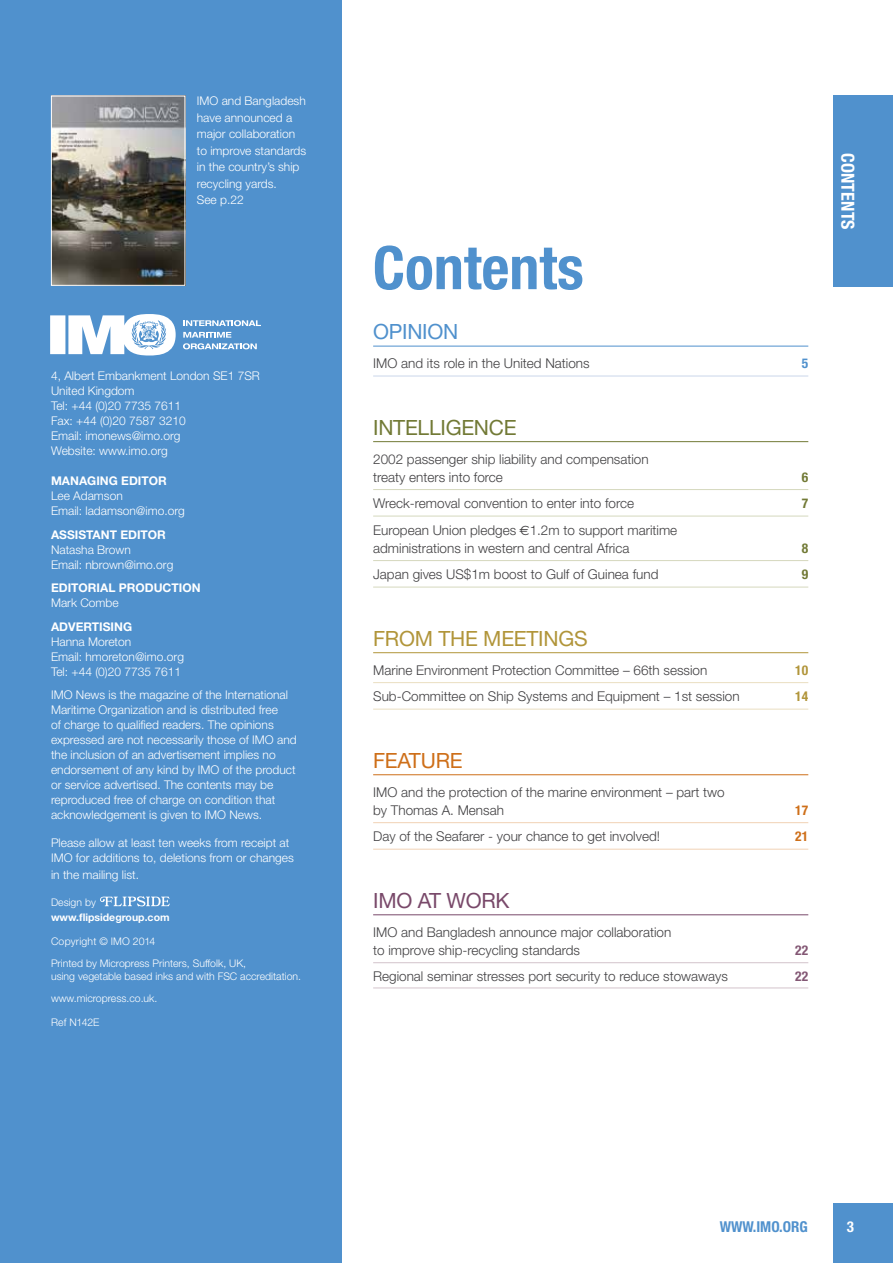
<style>
.page{position:relative;width:893px;height:1263px;background:#fff}
.page>*{position:absolute;margin:0;border:0;box-sizing:border-box;transform-origin:0 0}
.t1{font:700 condensed 60px "Helvetica Neue";color:#5091cd}
.t2{font:21px "Helvetica Neue";letter-spacing:-.01em;color:#b1953a}
.t3{font:21px "Helvetica Neue";letter-spacing:-.01em;color:#727a36}
.t4{font:21px "Helvetica Neue";letter-spacing:-.01em;color:#79496a}
.t5{font:21px "Helvetica Neue";letter-spacing:-.01em;color:#5091cd}
.t6{font:21px "Helvetica Neue";letter-spacing:-.01em;color:#ce6f19}
.t7{font:700 condensed 18px "Helvetica Neue";letter-spacing:.01em;color:#fff}
.t8{font:700 condensed 15px "Helvetica Neue";color:#5091cd}
.t9{font:700 condensed 15px "Helvetica Neue";color:#fff}
.t10{font:300 13.5px/18px "Helvetica Neue";color:#414042}
.t11{font:700 condensed 13.5px "Helvetica Neue";color:#727a36}
.t12{font:700 condensed 13.5px "Helvetica Neue";color:#b1953a}
.t13{font:700 condensed 13.5px "Helvetica Neue";color:#ce6f19}
.t14{font:700 condensed 13.5px "Helvetica Neue";color:#835774}
.t15{font:700 condensed 13.5px "Helvetica Neue";color:#5091cd}
.t16{font:300 12px/15px "Helvetica Neue";color:#fff}
.t17{font:700 12px "Helvetica Neue";color:#fff}
.t18{font:300 10.5px/22px "Helvetica Neue";color:#fff}
.t19{font:700 10.5px "Helvetica Neue";color:#fff}
.s1{font-family:"Euro Sans";font-weight:400}
</style>
<div class="page">
<div style="left:833px;top:1203px;width:60px;height:60px;background:#5091cd"></div>
<div style="left:0;top:0;width:341px;height:1263px;background:#5091cd"></div>
<div style="left:833px;top:96px;width:60px;height:191px;background:#5091cd"></div>
<svg style="left:50px;top:314px;width:126px;height:41px"></svg>
<svg style="left:183px;top:320px;width:78px;height:6px"></svg>
<svg style="left:183px;top:332px;width:74px;height:17px"></svg>
<hr style="left:373px;top:346px;width:435px;height:1px;background:#5091cd">
<hr style="left:373px;top:376px;width:435px;height:1px;background:#cad6ea">
<hr style="left:373px;top:441px;width:435px;height:1px;background:#727a36">
<hr style="left:373px;top:489px;width:435px;height:1px;background:#d5d8be">
<hr style="left:373px;top:516px;width:435px;height:1px;background:#d5d8be">
<hr style="left:373px;top:560px;width:435px;height:1px;background:#d5d8be">
<hr style="left:373px;top:587px;width:435px;height:1px;background:#d5d8be">
<hr style="left:373px;top:652px;width:435px;height:1px;background:#b1953a">
<hr style="left:373px;top:682px;width:435px;height:1px;background:#eadec1">
<hr style="left:373px;top:709px;width:435px;height:1px;background:#eadec1">
<hr style="left:373px;top:774px;width:435px;height:1px;background:#ce6f19">
<hr style="left:373px;top:822px;width:435px;height:1px;background:#f1d2b5">
<hr style="left:373px;top:849px;width:435px;height:1px;background:#f1d2b5">
<hr style="left:373px;top:914px;width:435px;height:1px;background:#79496a">
<hr style="left:373px;top:962px;width:435px;height:1px;background:#d3c3cb">
<hr style="left:373px;top:987px;width:435px;height:1px;background:#d3c3cb">
<img style="left:53px;top:98px;width:130px;height:186px">
<div style="left:51px;top:96px;width:134px;height:190px;border:1px solid #fff"></div>
<svg style="left:100px;top:896px;width:70px;height:10px"></svg>
<p class="t16" style="left:197px;top:92px;width:111px;line-height:16.5px">IMO and Bangladesh have announced a major collaboration to improve standards in the country’s ship recycling yards.<br>See p.22</p>
<p class="t16" style="left:51px;top:368px;width:210px">4, Albert Embankment London SE1 7SR<br>United Kingdom<br>Tel: +44 (0)20 7735 7611<br>Fax: +44 (0)20 7587 3210<br>Email: imonews@imo.org<br>Website: www.imo.org</p>
<p class="t17" style="left:51px;top:474px;width:117px">MANAGING EDITOR</p>
<p class="t16" style="left:51px;top:488px;width:135px">Lee Adamson<br>Email: ladamson@imo.org</p>
<p class="t17" style="left:51px;top:527px;width:116px">ASSISTANT EDITOR</p>
<p class="t16" style="left:51px;top:542px;width:124px">Natasha Brown<br>Email: nbrown@imo.org</p>
<p class="t17" style="left:51px;top:581px;width:151px">EDITORIAL PRODUCTION</p>
<p class="t16" style="left:51px;top:595px;width:69px">Mark Combe</p>
<p class="t17" style="left:51px;top:619px;width:83px">ADVERTISING</p>
<p class="t16" style="left:51px;top:634px;width:134px">Hanna Moreton<br>Email: hmoreton@imo.org<br>Tel: +44 (0)20 7735 7611</p>
<p class="t16" style="left:51px;top:687px;width:247px">IMO News is the magazine of the International Maritime Organization and is distributed free<br>of charge to qualified readers. The opinions expressed are not necessarily those of IMO and the inclusion of an advertisement implies no endorsement of any kind by IMO of the product or service advertised. The contents may be reproduced free of charge on condition that acknowledgement is given to IMO News.</p>
<p class="t16" style="left:51px;top:835px;width:244px">Please allow at least ten weeks from receipt at<br>IMO for additions to, deletions from or changes</p>
<p class="t16" style="left:51px;top:867px;width:89px">in the mailing list.</p>
<p class="t18" style="left:51px;top:891px;width:46px">Design by</p>
<p class="t19" style="left:51px;top:911px;width:120px">www.flipsidegroup.com</p>
<p class="t18" style="left:51px;top:930px;width:197px">Copyright © IMO 2014<br>Printed by Micropress Printers, Suffolk, UK,</p>
<p class="t18" style="left:51px;top:965px;width:252px">using vegetable based inks and with FSC accreditation. www.micropress.co.uk.</p>
<p class="t18" style="left:51px;top:1011px;width:50px">Ref N142E</p>
<h1 class="t1" style="left:373px;top:231px;width:212px">Contents</h1>
<h2 class="t5" style="left:373px;top:319px;width:87px">OPINION</h2>
<p class="t10" style="left:373px;top:354px;width:218px">IMO and its role in the United Nations</p>
<p class="t15" style="left:802px;top:355px;width:8px">5</p>
<h2 class="t3" style="left:373px;top:415px;width:145px">INTELLIGENCE</h2>
<p class="t10" style="left:373px;top:449px;width:277px">2002 passenger ship liability and compensation treaty enters into force</p>
<p class="t11" style="left:802px;top:468px;width:8px">6</p>
<p class="t10" style="left:373px;top:494px;width:262px">Wreck-removal convention to enter into force</p>
<p class="t11" style="left:802px;top:495px;width:8px">7</p>
<p class="t10" style="left:373px;top:520px;width:306px">European Union pledges <span class="s1">€</span>1.2m to support maritime administrations in western and central Africa</p>
<p class="t11" style="left:802px;top:539px;width:8px">8</p>
<p class="t10" style="left:373px;top:565px;width:287px">Japan gives US$1m boost to Gulf of Guinea fund</p>
<p class="t11" style="left:802px;top:566px;width:8px">9</p>
<h2 class="t2" style="left:373px;top:626px;width:216px">FROM THE MEETINGS</h2>
<p class="t10" style="left:373px;top:660px;width:336px">Marine Environment Protection Committee – 66th session</p>
<p class="t12" style="left:795px;top:662px;width:14px">10</p>
<p class="t10" style="left:373px;top:687px;width:368px">Sub-Committee on Ship Systems and Equipment – 1st session</p>
<p class="t12" style="left:795px;top:688px;width:14px">14</p>
<h2 class="t6" style="left:373px;top:748px;width:91px">FEATURE</h2>
<p class="t10" style="left:373px;top:782px;width:353px">IMO and the protection of the marine environment – part two by Thomas A. Mensah</p>
<p class="t13" style="left:795px;top:802px;width:14px">17</p>
<p class="t10" style="left:373px;top:827px;width:288px">Day of the Seafarer - your chance to get involved!</p>
<p class="t13" style="left:795px;top:828px;width:14px">21</p>
<h2 class="t4" style="left:373px;top:888px;width:138px">IMO AT WORK</h2>
<p class="t10" style="left:373px;top:922px;width:300px">IMO and Bangladesh announce major collaboration to improve ship-recycling standards</p>
<p class="t14" style="left:795px;top:942px;width:14px">22</p>
<p class="t10" style="left:373px;top:967px;width:356px">Regional seminar stresses port security to reduce stowaways</p>
<p class="t14" style="left:795px;top:968px;width:14px">22</p>
<h3 class="t7" style="left:859px;top:153px;width:78px;rotate:90deg">CONTENTS</h3>
<p class="t8" style="left:720px;top:1218px;width:90px">WWW.IMO.ORG</p>
<p class="t9" style="left:847px;top:1218px;width:9px">3</p>
</div>
